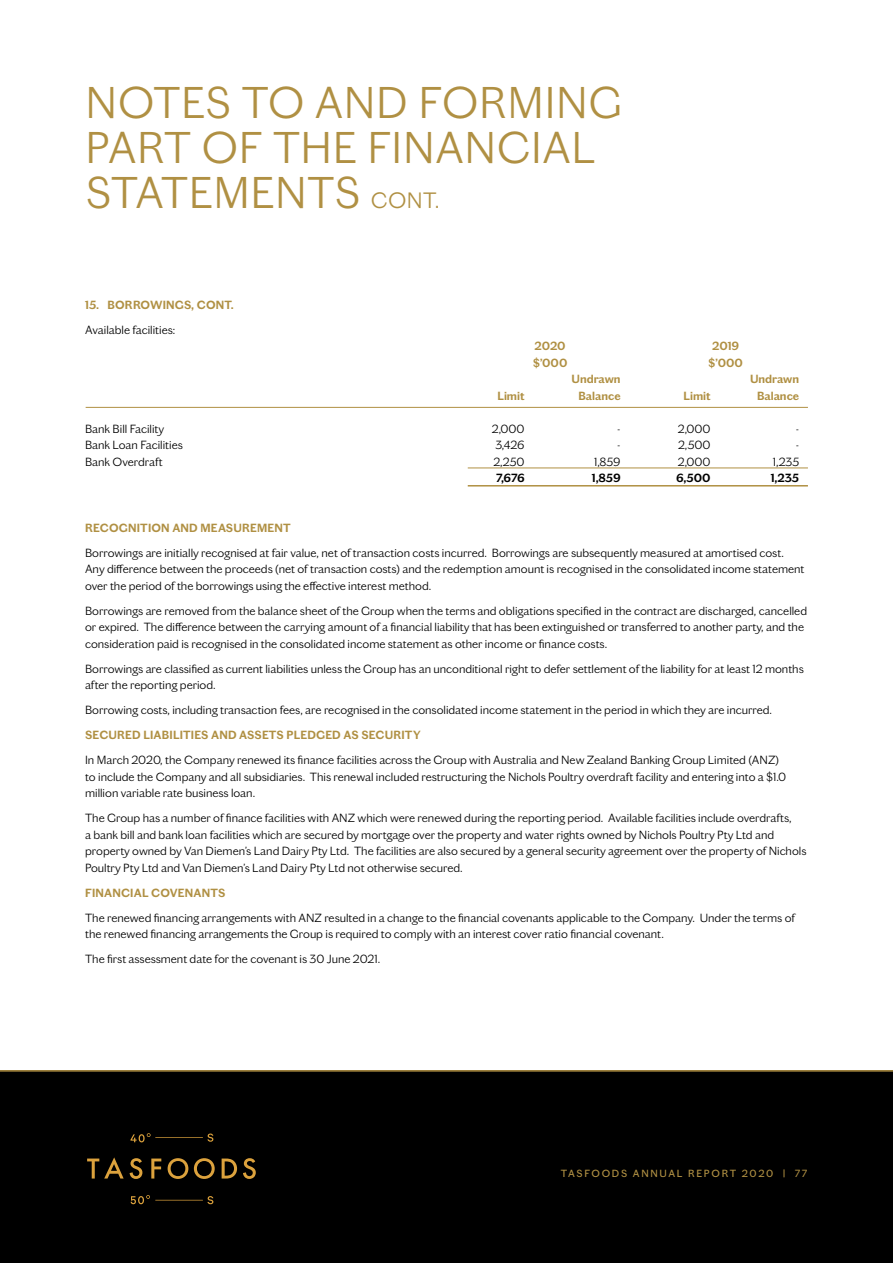
<style>
.page{position:relative;width:893px;height:1263px;background:#fff}
.page>*{position:absolute;margin:0;border:0;box-sizing:border-box;transform-origin:0 0}
.t1{font:300 45px/45px "Chiswick Grotesque";letter-spacing:.015em;color:#b09043}
.t2{font:300 12px/16.5px "Chiswick Grotesque";color:#000}
.t3{font:600 12px "Chiswick Grotesque";letter-spacing:.015em;color:#b09043}
.t4{font:600 12px "Chiswick Grotesque";letter-spacing:-.005em;color:#000}
.t5{font:10.5px "Chiswick Grotesque";letter-spacing:.165em;color:#b09043}
.s1{font-size:22.5px}
</style>
<div class="page">
<div style="left:0;top:1070px;width:893px;height:193px;background:#000"></div>
<svg style="left:87px;top:1133px;width:169px;height:71px"></svg>
<hr style="left:0;top:1070px;width:893px;height:1px;background:#b09043">
<hr style="left:86px;top:407px;width:722px;height:1px;background:#b09043">
<hr style="left:468px;top:485px;width:340px;height:1px;background:#b09043">
<hr style="left:468px;top:468px;width:340px;height:1px;background:#b09043">
<h1 class="t1" style="left:85px;top:77px;width:538px">NOTES TO AND FORMING<br>PART OF THE FINANCIAL<br>STATEMENTS <span class="s1">CONT.</span></h1>
<p class="t3" style="left:85px;top:295px;width:150px">15. BORROWINGS, CONT.</p>
<p class="t2" style="left:85px;top:320px;width:92px">Available facilities:</p>
<p class="t3" style="left:534px;top:337px;width:33px">2020</p>
<p class="t3" style="left:712px;top:337px;width:28px">2019</p>
<p class="t3" style="left:533px;top:353px;width:36px">$’000</p>
<p class="t3" style="left:708px;top:353px;width:36px">$’000</p>
<p class="t3" style="left:572px;top:370px;width:51px">Undrawn</p>
<p class="t3" style="left:750px;top:370px;width:51px">Undrawn</p>
<p class="t3" style="left:497px;top:386px;width:29px">Limit</p>
<p class="t3" style="left:578px;top:386px;width:44px">Balance</p>
<p class="t3" style="left:683px;top:386px;width:29px">Limit</p>
<p class="t3" style="left:757px;top:386px;width:44px">Balance</p>
<p class="t2" style="left:85px;top:419px;width:81px">Bank Bill Facility</p>
<p class="t2" style="left:492px;top:419px;width:34px">2,000</p>
<p class="t2" style="left:617px;top:419px;width:5px">-</p>
<p class="t2" style="left:678px;top:419px;width:34px">2,000</p>
<p class="t2" style="left:796px;top:419px;width:5px">-</p>
<p class="t2" style="left:85px;top:436px;width:99px">Bank Loan Facilities</p>
<p class="t2" style="left:495px;top:436px;width:31px">3,426</p>
<p class="t2" style="left:617px;top:436px;width:5px">-</p>
<p class="t2" style="left:678px;top:436px;width:34px">2,500</p>
<p class="t2" style="left:796px;top:436px;width:5px">-</p>
<p class="t2" style="left:85px;top:452px;width:79px">Bank Overdraft</p>
<p class="t2" style="left:493px;top:452px;width:33px">2,250</p>
<p class="t2" style="left:594px;top:452px;width:28px">1,859</p>
<p class="t2" style="left:678px;top:452px;width:34px">2,000</p>
<p class="t2" style="left:773px;top:452px;width:28px">1,235</p>
<p class="t4" style="left:496px;top:469px;width:30px">7,676</p>
<p class="t4" style="left:592px;top:469px;width:30px">1,859</p>
<p class="t4" style="left:676px;top:469px;width:36px">6,500</p>
<p class="t4" style="left:771px;top:469px;width:30px">1,235</p>
<p class="t3" style="left:85px;top:518px;width:207px">RECOGNITION AND MEASUREMENT</p>
<p class="t2" style="left:85px;top:543px;width:721px">Borrowings are initially recognised at fair value, net of transaction costs incurred. Borrowings are subsequently measured at amortised cost.<br>Any difference between the proceeds (net of transaction costs) and the redemption amount is recognised in the consolidated income statement over the period of the borrowings using the effective interest method.</p>
<p class="t2" style="left:85px;top:601px;width:723px">Borrowings are removed from the balance sheet of the Group when the terms and obligations specified in the contract are discharged, cancelled or expired. The difference between the carrying amount of a financial liability that has been extinguished or transferred to another party, and the consideration paid is recognised in the consolidated income statement as other income or finance costs.</p>
<p class="t2" style="left:85px;top:659px;width:720px">Borrowings are classified as current liabilities unless the Group has an unconditional right to defer settlement of the liability for at least 12 months after the reporting period.</p>
<p class="t2" style="left:85px;top:701px;width:688px">Borrowing costs, including transaction fees, are recognised in the consolidated income statement in the period in which they are incurred.</p>
<p class="t3" style="left:85px;top:726px;width:337px">SECURED LIABILITIES AND ASSETS PLEDGED AS SECURITY</p>
<p class="t2" style="left:85px;top:751px;width:702px">In March 2020, the Company renewed its finance facilities across the Group with Australia and New Zealand Banking Group Limited (ANZ) to include the Company and all subsidiaries. This renewal included restructuring the Nichols Poultry overdraft facility and entering into a $1.0 million variable rate business loan.</p>
<p class="t2" style="left:85px;top:809px;width:723px">The Group has a number of finance facilities with ANZ which were renewed during the reporting period. Available facilities include overdrafts,<br>a bank bill and bank loan facilities which are secured by mortgage over the property and water rights owned by Nichols Poultry Pty Ltd and property owned by Van Diemen’s Land Dairy Pty Ltd. The facilities are also secured by a general security agreement over the property of Nichols Poultry Pty Ltd and Van Diemen’s Land Dairy Pty Ltd not otherwise secured.</p>
<p class="t3" style="left:85px;top:883px;width:142px">FINANCIAL COVENANTS</p>
<p class="t2" style="left:85px;top:908px;width:711px">The renewed financing arrangements with ANZ resulted in a change to the financial covenants applicable to the Company. Under the terms of the renewed financing arrangements the Group is required to comply with an interest cover ratio financial covenant.</p>
<p class="t2" style="left:85px;top:950px;width:297px">The first assessment date for the covenant is 30 June 2021.</p>
<p class="t5" style="left:561px;top:1165px;width:248px">TASFOODS ANNUAL REPORT 2020 | 77</p>
</div>
